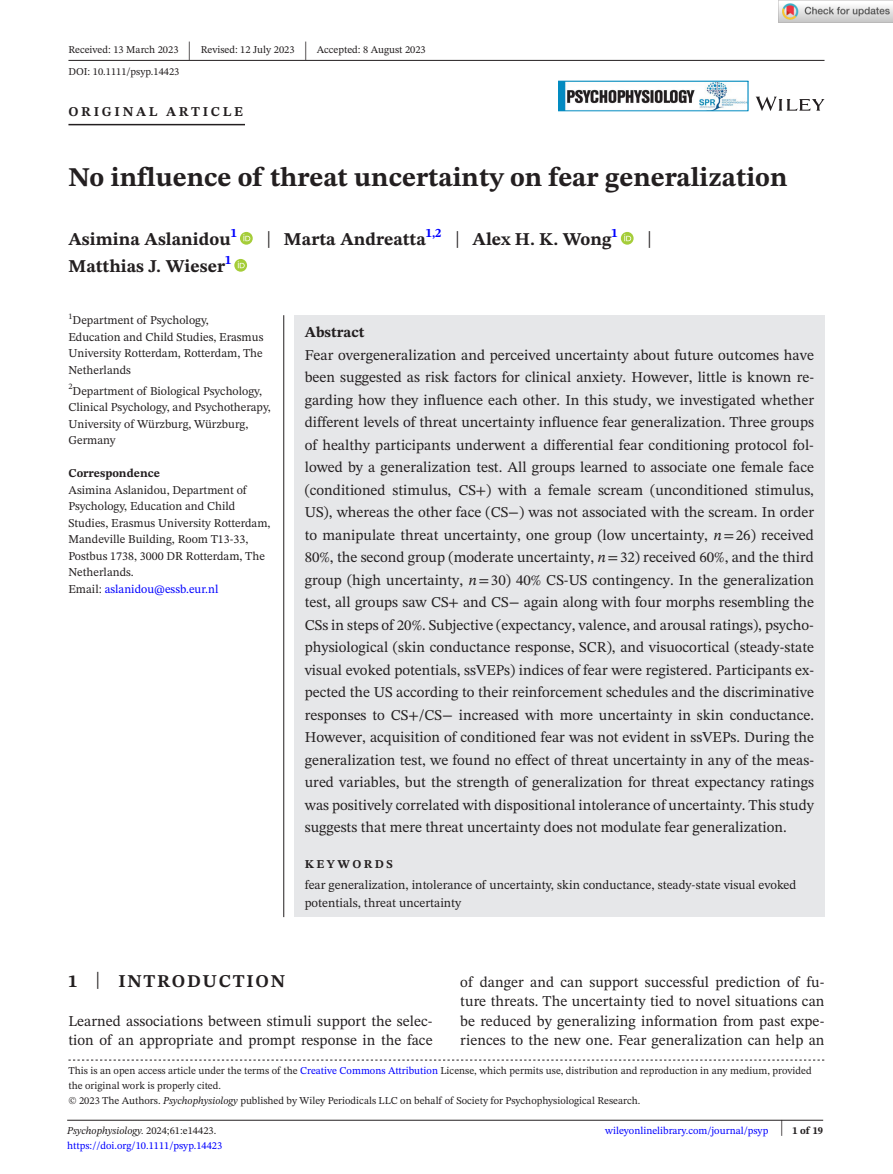
<style>
.page{position:relative;width:893px;height:1174px;background:#fff}
.page>*{position:absolute;margin:0;border:0;box-sizing:border-box;transform-origin:0 0}
.t1{font:700 27px "STIX Two Text";color:#231f20}
.t2{font:25.65px "STIX Two Text";color:#231f20;scale:.49 1}
.t3{font:23.4px "STIX Two Text";color:#231f20;scale:.77 1}
.t4{font:700 18px "STIX Two Text";color:#231f20}
.t5{font:700 18px "STIX Two Text";letter-spacing:.1em;color:#231f20}
.t6{font:15px/22.5px "STIX Two Text";letter-spacing:.005em;color:#231f20;text-align:justify}
.t7{font:700 15px "STIX Two Text";color:#231f20}
.t8{font:700 13.5px "STIX Two Text";letter-spacing:.2em;color:#231f20}
.t9{font:12.75px/17.2px "STIX Two Text";color:#231f20}
.t10{font:12px/16.5px "STIX Two Text";color:#231f20}
.t11{font:700 12px "STIX Two Text";color:#231f20}
.t12{font:700 12px "STIX Two Text";letter-spacing:.2em;color:#231f20}
.t13{font:10.5px/15px "STIX Two Text";color:#231f20}
.t14{font:10.5px "STIX Two Text";color:#00f}
.t15{font:italic 10.5px "STIX Two Text";color:#231f20}
.t16{font:700 10.5px "STIX Two Text";color:#231f20}
.s1{font-weight:400;font-size:23.4px}
.s2{color:#00f}
.s3{font-family:"STIX"}
.s4{font-style:italic}
.s5{font-weight:400;font-size:23.7px}
.s6{font-style:normal}
.s7{font-weight:400;font-size:22.2px}
</style>
<div class="page">
<hr style="left:67px;top:1119px;width:756px;height:1px;background:#231f20">
<svg style="left:756px;top:97px;width:68px;height:14px"></svg>
<img style="left:560px;top:83px;width:186px;height:26px">
<div style="left:558px;top:81px;width:190px;height:30px;border:1px solid #028bc1"></div>
<hr style="left:68px;top:60px;width:756px;height:1px;background:#231f20">
<hr style="left:68px;top:124px;width:177px;height:1px;background:#231f20">
<svg style="left:240px;top:232px;width:13px;height:13px"></svg>
<svg style="left:243px;top:234px;width:7px;height:7px"></svg>
<svg style="left:621px;top:232px;width:13px;height:13px"></svg>
<svg style="left:624px;top:234px;width:7px;height:7px"></svg>
<svg style="left:234px;top:259px;width:13px;height:13px"></svg>
<svg style="left:238px;top:261px;width:7px;height:7px"></svg>
<svg style="left:68px;top:1059px;width:756px;height:1px"></svg>
<div style="left:294px;top:315px;width:530px;height:602px;background:#e6e7e9"></div>
<hr style="left:283px;top:315px;width:1px;height:602px;background:#231f20">
<img style="left:779px;top:0;width:114px;height:23px">
<p class="t13" style="left:68px;top:42px;width:112px">Received: 13 March 2023</p>
<h2 class="t2" style="left:188px;top:32px;width:8px">|</h2>
<p class="t13" style="left:201px;top:42px;width:95px">Revised: 12 July 2023</p>
<h2 class="t2" style="left:304px;top:32px;width:8px">|</h2>
<p class="t13" style="left:317px;top:42px;width:111px">Accepted: 8 August 2023</p>
<p class="t13" style="left:68px;top:64px;width:113px">DOI: 10.1111/psyp.14423</p>
<p class="t8" style="left:68px;top:101px;width:176px">ORIGINAL ARTICLE</p>
<h1 class="t1" style="left:68px;top:158px;width:720px">No influence of threat uncertainty on fear generalization</h1>
<p class="t4" style="left:68px;top:226px;width:170px">Asimina Aslanidou<sup>1</sup></p>
<p class="t4" style="left:266px;top:226px;width:353px"><span class="s1">|</span> Marta Andreatta<sup>1,2</sup> <span class="s1">|</span> Alex H. K. Wong<sup>1</sup></p>
<h3 class="t3" style="left:647px;top:222px;width:8px">|</h3>
<p class="t4" style="left:68px;top:253px;width:164px">Matthias J. Wieser<sup>1</sup></p>
<p class="t10" style="left:68px;top:312px;width:196px"><sup>1</sup>Department of Psychology,<br>Education and Child Studies, Erasmus<br>University Rotterdam, Rotterdam, The<br>Netherlands</p>
<p class="t10" style="left:68px;top:382px;width:204px"><sup>2</sup>Department of Biological Psychology,<br>Clinical Psychology, and Psychotherapy,<br>University of Würzburg, Würzburg,<br>Germany</p>
<p class="t11" style="left:68px;top:465px;width:93px">Correspondence</p>
<p class="t10" style="left:68px;top:481px;width:204px">Asimina Aslanidou, Department of<br>Psychology, Education and Child<br>Studies, Erasmus University Rotterdam,<br>Mandeville Building, Room T13-33,<br>Postbus 1738, 3000 DR Rotterdam, The<br>Netherlands.<br>Email: <span class="s2">aslanidou@essb.eur.nl</span></p>
<p class="t7" style="left:305px;top:321px;width:61px">Abstract</p>
<p class="t6" style="left:305px;top:343px;width:511px">Fear overgeneralization and perceived uncertainty about future outcomes have been suggested as risk factors for clinical anxiety. However, little is known re&shy;garding how they influence each other. In this study, we investigated whether different levels of threat uncertainty influence fear generalization. Three groups of healthy participants underwent a differential fear conditioning protocol fol&shy;lowed by a generalization test. All groups learned to associate one female face (conditioned stimulus, CS<span class="s3">+</span>) with a female scream (unconditioned stimulus, US), whereas the other face (CS−) was not associated with the scream. In order to manipulate threat uncertainty, one group (low uncertainty, <span class="s4">n</span><span class="s3">=</span>26) received 80%, the second group (moderate uncertainty, <span class="s4">n</span><span class="s3">=</span>32) received 60%, and the third group (high uncertainty, <span class="s4">n</span><span class="s3">=</span>30) 40% CS-US contingency. In the generalization test, all groups saw CS<span class="s3">+</span> and CS− again along with four morphs resembling the CSs in steps of 20%. Subjective (expectancy, valence, and arousal ratings), psycho&shy;physiological (skin conductance response, SCR), and visuocortical (steady-state visual evoked potentials, ssVEPs) indices of fear were registered. Participants ex&shy;pected the US according to their reinforcement schedules and the discriminative responses to CS<span class="s3">+</span>/CS− increased with more uncertainty in skin conductance.<br>However, acquisition of conditioned fear was not evident in ssVEPs. During the generalization test, we found no effect of threat uncertainty in any of the meas&shy;ured variables, but the strength of generalization for threat expectancy ratings was positively correlated with dispositional intolerance of uncertainty. This study suggests that mere threat uncertainty does not modulate fear generalization.</p>
<p class="t12" style="left:305px;top:855px;width:90px">KEYWORDS</p>
<p class="t9" style="left:305px;top:876px;width:493px">fear generalization, intolerance of uncertainty, skin conductance, steady-state visual evoked potentials, threat uncertainty</p>
<p class="t5" style="left:68px;top:968px;width:218px">1 <span class="s5">|</span> INTRODUCTION</p>
<p class="t6" style="left:68px;top:1011px;width:366px;line-height:19.5px">Learned associations between stimuli support the selec&shy;tion of an appropriate and prompt response in the face</p>
<p class="t6" style="left:460px;top:972px;width:366px;line-height:19.5px">of danger and can support successful prediction of fu&shy;ture threats. The uncertainty tied to novel situations can be reduced by generalizing information from past expe&shy;riences to the new one. Fear generalization can help an</p>
<p class="t13" style="left:68px;top:1063px;width:745px">This is an open access article under the terms of the <span class="s2">Creative Commons Attribution</span> License, which permits use, distribution and reproduction in any medium, provided the original work is properly cited.<br>© 2023 The Authors. <span class="s4">Psychophysiology</span> published by Wiley Periodicals LLC on behalf of Society for Psychophysiological Research.</p>
<p class="t15" style="left:67px;top:1123px;width:151px">Psychophysiology. <span class="s6">2024;61:e14423.</span></p>
<p class="t16" style="left:780px;top:1123px;width:45px"><span class="s7">|</span> 1 of 19</p>
<p class="t14" style="left:67px;top:1138px;width:157px">https://doi.org/10.1111/psyp.14423</p>
<p class="t14" style="left:605px;top:1123px;width:165px">wileyonlinelibrary.com/journal/psyp</p>
</div>
